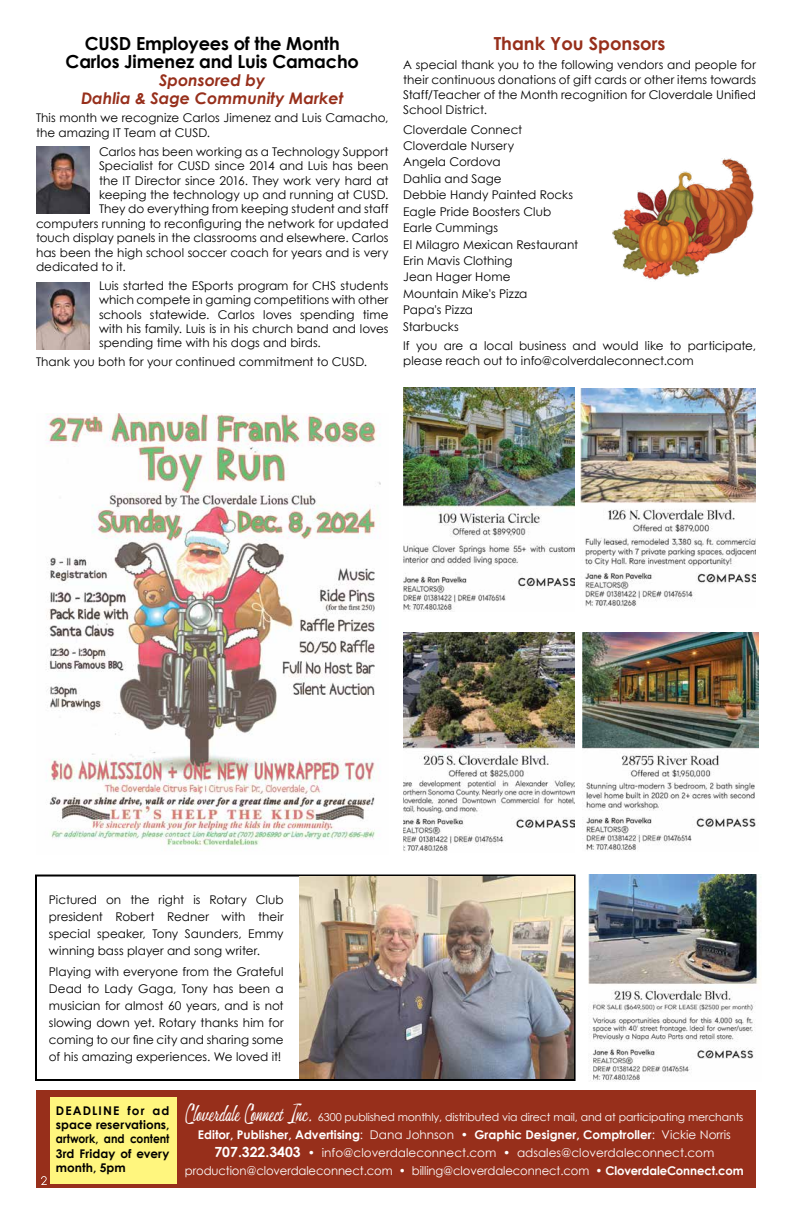
<style>
.page{position:relative;width:792px;height:1224px;background:#fff}
.page>*{position:absolute;margin:0;border:0;box-sizing:border-box;transform-origin:0 0}
.t1{font:700 18px/18px "Century Gothic";letter-spacing:-.01em;color:#000;text-align:center}
.t2{font:700 18px "Century Gothic";color:#972f1b}
.t3{font:italic 700 16px/18px "Century Gothic";color:#972f1b;text-align:center}
.t4{font:12px/16.4px "Century Gothic";letter-spacing:.005em;color:#000;text-align:justify}
.t5{font:12px/18px "Century Gothic";letter-spacing:-.01em;color:#fff;text-align:center}
.t6{font:700 12px/14.4px "Century Gothic";letter-spacing:.005em;color:#000;text-align:justify}
.t7{font:11px "Century Gothic";letter-spacing:-.01em;color:#fff}
.s1{font-family:"Kon Tiki Lounge JF";font-size:24px}
.s2{font-weight:700}
.s3{font-weight:700;font-size:14px}
</style>
<div class="page">
<div style="left:36px;top:1090px;width:720px;height:98px;background:#972f1b"></div>
<div style="left:35px;top:875px;width:541px;height:206px;border:2px solid #000"></div>
<div style="left:51px;top:1097px;width:126px;height:86px;background:#fff67e"></div>
<img style="left:36px;top:282px;width:54px;height:67px">
<img style="left:36px;top:146px;width:54px;height:68px">
<img style="left:46px;top:414px;width:335px;height:432px">
<img style="left:403px;top:388px;width:172px;height:224px">
<img style="left:581px;top:389px;width:175px;height:218px">
<img style="left:403px;top:632px;width:172px;height:220px">
<img style="left:589px;top:875px;width:172px;height:207px">
<img style="left:582px;top:632px;width:176px;height:219px">
<img style="left:299px;top:877px;width:275px;height:202px">
<img style="left:612px;top:158px;width:142px;height:123px">
<svg style="left:41px;top:1176px;width:6px;height:9px"></svg>
<h1 class="t1" style="left:66px;top:33px;width:295px">CUSD Employees of the Month<br>Carlos Jimenez and Luis Camacho</h1>
<h2 class="t3" style="left:81px;top:70px;width:264px">Sponsored by<br>Dahlia &amp; Sage Community Market</h2>
<p class="t4" style="left:36px;top:111px;width:354px;line-height:14.4px">This month we recognize Carlos Jimenez and Luis Camacho, the amazing IT Team at CUSD.</p>
<p class="t4" style="left:99px;top:143px;width:291px">Carlos has been working as a Technology Support</p>
<p class="t4" style="left:99px;top:157px;width:291px">Specialist for CUSD since 2014 and Luis has been</p>
<p class="t4" style="left:99px;top:172px;width:291px">the IT Director since 2016. They work very hard at</p>
<p class="t4" style="left:99px;top:186px;width:291px">keeping the technology up and running at CUSD.</p>
<p class="t4" style="left:99px;top:201px;width:291px">They do everything from keeping student and staff</p>
<p class="t4" style="left:36px;top:215px;width:354px">computers running to reconfiguring the network for updated</p>
<p class="t4" style="left:36px;top:229px;width:354px">touch display panels in the classrooms and elsewhere. Carlos</p>
<p class="t4" style="left:36px;top:244px;width:354px">has been the high school soccer coach for years and is very</p>
<p class="t4" style="left:36px;top:258px;width:91px">dedicated to it.</p>
<p class="t4" style="left:99px;top:278px;width:291px;line-height:14.4px">Luis started the ESports program for CHS students which compete in gaming competitions with other schools statewide. Carlos loves spending time with his family. Luis is in his church band and loves spending time with his dogs and birds.</p>
<p class="t4" style="left:36px;top:354px;width:333px">Thank you both for your continued commitment to CUSD.</p>
<h1 class="t2" style="left:494px;top:29px;width:173px">Thank You Sponsors</h1>
<p class="t4" style="left:403px;top:57px;width:354px;line-height:15px">A special thank you to the following vendors and people for their continuous donations of gift cards or other items towards Staff/Teacher of the Month recognition for Cloverdale Unified School District.</p>
<p class="t4" style="left:403px;top:121px;width:177px;text-align:left">Cloverdale Connect<br>Cloverdale Nursery<br>Angela Cordova<br>Dahlia and Sage<br>Debbie Handy Painted Rocks<br>Eagle Pride Boosters Club<br>Earle Cummings<br>El Milagro Mexican Restaurant<br>Erin Mavis Clothing<br>Jean Hager Home<br>Mountain Mike's Pizza<br>Papa's Pizza<br>Starbucks</p>
<p class="t4" style="left:403px;top:338px;width:354px;line-height:15px">If you are a local business and would like to participate, please reach out to info@colverdaleconnect.com</p>
<p class="t4" style="left:49px;top:891px;width:236px;line-height:17px">Pictured on the right is Rotary Club president Robert Redner with their special speaker, Tony Saunders, Emmy winning bass player and song writer.</p>
<p class="t4" style="left:49px;top:963px;width:236px;line-height:17px">Playing with everyone from the Grateful Dead to Lady Gaga, Tony has been a musician for almost 60 years, and is not slowing down yet. Rotary thanks him for coming to our fine city and sharing some of his amazing experiences. We loved it!</p>
<p class="t6" style="left:56px;top:1103px;width:115px">DEADLINE for ad space reservations, artwork, and content 3rd Friday of every month, 5pm</p>
<p class="t7" style="left:185px;top:1110px;width:560px"><span class="s1">Cloverdale Connect Inc.</span> 6300 published monthly, distributed via direct mail, and at participating merchants</p>
<p class="t5" style="left:185px;top:1126px;width:560px"><span class="s2">Editor, Publisher, Advertising</span>: Dana Johnson • <span class="s2">Graphic Designer, Comptroller</span>: Vickie Norris<br><span class="s3">707.322.3403</span> • info@cloverdaleconnect.com • adsales@cloverdaleconnect.com production@cloverdaleconnect.com • billing@cloverdaleconnect.com • <span class="s2">CloverdaleConnect.com</span></p>
</div>
